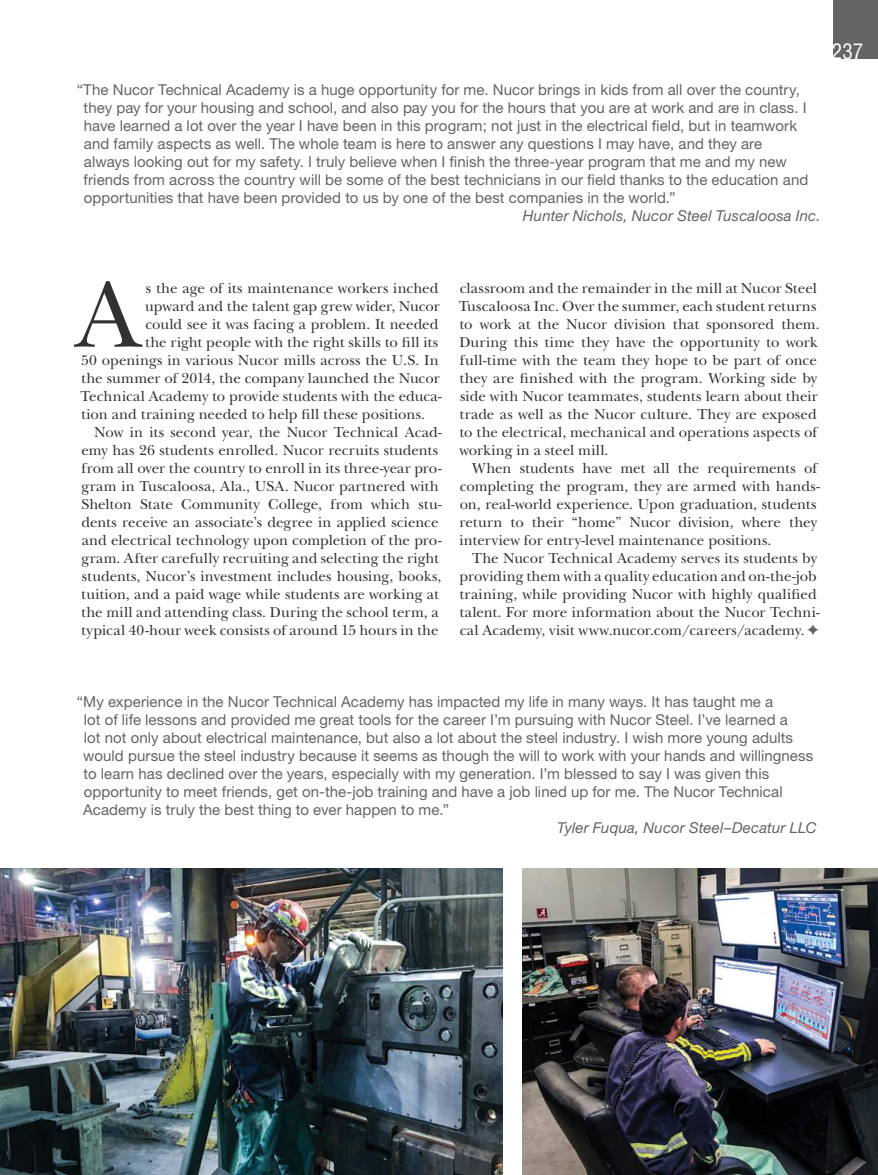
<style>
.page{position:relative;width:878px;height:1175px;background:#fff}
.page>*{position:absolute;margin:0;border:0;box-sizing:border-box;transform-origin:0 0}
.t1{font:96.75px "New Baskerville";color:#333132}
.t2{font:condensed 21px "Helvetica";color:#fff}
.t3{font:15px/18px "New Baskerville";color:#333132}
.t4{font:15px/18px "Helvetica Neue";letter-spacing:.005em;color:#636466}
.t5{font:italic 15px "Helvetica Neue";letter-spacing:.01em;color:#636466}
</style>
<div class="page">
<div style="left:832px;top:0;width:46px;height:58px;background:#636466"></div>
<img style="left:0;top:868px;width:502px;height:306px">
<img style="left:522px;top:868px;width:356px;height:306px">
<p class="t4" style="left:84px;top:80px;width:726px;text-indent:-7px">“The Nucor Technical Academy is a huge opportunity for me. Nucor brings in kids from all over the country, they pay for your housing and school, and also pay you for the hours that you are at work and are in class. I have learned a lot over the year I have been in this program; not just in the electrical field, but in teamwork and family aspects as well. The whole team is here to answer any questions I may have, and they are always looking out for my safety. I truly believe when I finish the three-year program that me and my new friends from across the country will be some of the best technicians in our field thanks to the education and opportunities that have been provided to us by one of the best companies in the world.”</p>
<p class="t5" style="left:523px;top:206px;width:299px">Hunter Nichols, Nucor Steel Tuscaloosa Inc.</p>
<h2 class="t2" style="left:831px;top:38px;width:33px">237</h2>
<h1 class="t1" style="left:76px;top:259px;width:65px">A</h1>
<p class="t3" style="left:146px;top:279px;width:294px">s the age of its maintenance workers inched</p>
<p class="t3" style="left:145px;top:297px;width:296px">upward and the talent gap grew wider, Nucor</p>
<p class="t3" style="left:145px;top:315px;width:294px">could see it was facing a problem. It needed</p>
<p class="t3" style="left:145px;top:333px;width:294px">the right people with the right skills to fill its</p>
<p class="t3" style="left:81px;top:351px;width:359px">50 openings in various Nucor mills across the U.S. In</p>
<p class="t3" style="left:81px;top:369px;width:360px">the summer of 2014, the company launched the Nucor</p>
<p class="t3" style="left:80px;top:387px;width:363px">Technical Academy to provide students with the educa-</p>
<p class="t3" style="left:81px;top:405px;width:345px">tion and training needed to help fill these positions.</p>
<p class="t3" style="left:94px;top:423px;width:349px">Now in its second year, the Nucor Technical Acad-</p>
<p class="t3" style="left:81px;top:441px;width:358px">emy has 26 students enrolled. Nucor recruits students</p>
<p class="t3" style="left:82px;top:459px;width:361px">from all over the country to enroll in its three-year pro-</p>
<p class="t3" style="left:82px;top:477px;width:359px">gram in Tuscaloosa, Ala., USA. Nucor partnered with</p>
<p class="t3" style="left:82px;top:495px;width:361px">Shelton State Community College, from which stu-</p>
<p class="t3" style="left:82px;top:513px;width:358px">dents receive an associate’s degree in applied science</p>
<p class="t3" style="left:82px;top:531px;width:361px">and electrical technology upon completion of the pro-</p>
<p class="t3" style="left:82px;top:549px;width:359px">gram. After carefully recruiting and selecting the right</p>
<p class="t3" style="left:82px;top:567px;width:361px">students, Nucor’s investment includes housing, books,</p>
<p class="t3" style="left:81px;top:585px;width:359px">tuition, and a paid wage while students are working at</p>
<p class="t3" style="left:81px;top:603px;width:359px">the mill and attending class. During the school term, a</p>
<p class="t3" style="left:81px;top:621px;width:359px">typical 40-hour week consists of around 15 hours in the</p>
<p class="t3" style="left:458px;top:279px;width:362px">classroom and the remainder in the mill at Nucor Steel Tuscaloosa Inc. Over the summer, each student returns to work at the Nucor division that sponsored them.<br>During this time they have the opportunity to work full-time with the team they hope to be part of once they are finished with the program. Working side by side with Nucor teammates, students learn about their trade as well as the Nucor culture. They are exposed to the electrical, mechanical and operations aspects of working in a steel mill.</p>
<p class="t3" style="left:459px;top:459px;width:362px;text-indent:13px">When students have met all the requirements of completing the program, they are armed with hands&shy;on, real-world experience. Upon graduation, students return to their “home” Nucor division, where they interview for entry-level maintenance positions.</p>
<p class="t3" style="left:459px;top:549px;width:362px;text-indent:13px">The Nucor Technical Academy serves its students by providing them with a quality education and on-the-job training, while providing Nucor with highly qualified talent. For more information about the Nucor Techni&shy;cal Academy, visit www.nucor.com/careers/academy.</p>
<p class="t4" style="left:83px;top:692px;width:731px;text-indent:-6px">“My experience in the Nucor Technical Academy has impacted my life in many ways. It has taught me a<br>lot of life lessons and provided me great tools for the career I’m pursuing with Nucor Steel. I’ve learned a<br>lot not only about electrical maintenance, but also a lot about the steel industry. I wish more young adults would pursue the steel industry because it seems as though the will to work with your hands and willingness to learn has declined over the years, especially with my generation. I’m blessed to say I was given this opportunity to meet friends, get on-the-job training and have a job lined up for me. The Nucor Technical Academy is truly the best thing to ever happen to me.”</p>
<p class="t5" style="left:557px;top:818px;width:261px">Tyler Fuqua, Nucor Steel–Decatur LLC</p>
</div>
